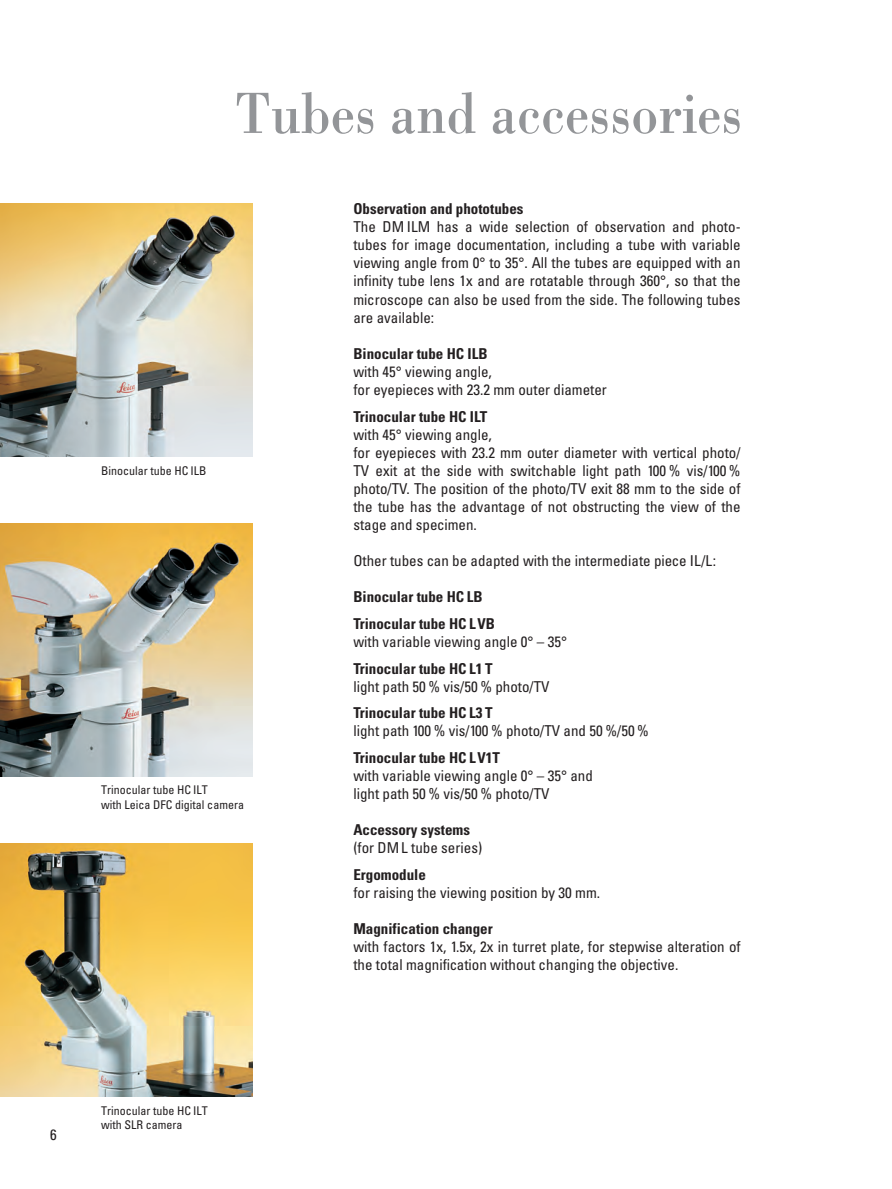
<style>
.page{position:relative;width:892px;height:1189px;background:#fff}
.page>*{position:absolute;margin:0;border:0;box-sizing:border-box;transform-origin:0 0}
.t1{font:60px "Leicana";color:#939598}
.t2{font:condensed 15px/18px "Univers";color:#231f20}
.t3{font:700 condensed 15px/26.5px "Univers";color:#231f20}
.t4{font:condensed 12px/14.4px "Univers";color:#231f20}
</style>
<div class="page">
<img style="left:0;top:203px;width:252px;height:253px">
<img style="left:0;top:843px;width:252px;height:253px">
<img style="left:0;top:523px;width:252px;height:253px">
<h1 class="t1" style="left:235px;top:76px;width:508px">Tubes and accessories</h1>
<p class="t4" style="left:101px;top:464px;width:107px">Binocular tube HC ILB</p>
<p class="t4" style="left:101px;top:784px;width:144px">Trinocular tube HC ILT<br>with Leica DFC digital camera</p>
<p class="t3" style="left:353px;top:197px;width:171px">Observation and phototubes</p>
<p class="t2" style="left:353px;top:219px;width:388px;text-align:justify">The DM ILM has a wide selection of observation and photo&shy;tubes for image documentation, including a tube with variable viewing angle from 0° to 35°. All the tubes are equipped with an infinity tube lens 1x and are rotatable through 360°, so that the microscope can also be used from the side. The following tubes are available:</p>
<p class="t3" style="left:353px;top:342px;width:136px">Binocular tube HC ILB</p>
<p class="t2" style="left:353px;top:364px;width:255px">with 45° viewing angle,<br>for eyepieces with 23.2 mm outer diameter</p>
<p class="t3" style="left:353px;top:404px;width:135px">Trinocular tube HC ILT</p>
<p class="t2" style="left:353px;top:427px;width:388px">with 45° viewing angle,<br>for eyepieces with 23.2 mm outer diameter with vertical photo/ TV exit at the side with switchable light path 100 % vis/100 % photo/TV. The position of the photo/TV exit 88 mm to the side of the tube has the advantage of not obstructing the view of the stage and specimen.</p>
<p class="t2" style="left:353px;top:553px;width:364px">Other tubes can be adapted with the intermediate piece IL/L:</p>
<p class="t3" style="left:353px;top:585px;width:143px">Binocular tube HC LB<br>Trinocular tube HC L VB</p>
<p class="t2" style="left:353px;top:634px;width:215px">with variable viewing angle 0° – 35°</p>
<p class="t3" style="left:353px;top:656px;width:141px">Trinocular tube HC L1 T</p>
<p class="t2" style="left:353px;top:678px;width:198px">light path 50 % vis/50 % photo/TV</p>
<p class="t3" style="left:353px;top:701px;width:141px">Trinocular tube HC L3 T</p>
<p class="t2" style="left:353px;top:723px;width:297px">light path 100 % vis/100 % photo/TV and 50 %/50 %</p>
<p class="t3" style="left:353px;top:746px;width:148px">Trinocular tube HC L V1T</p>
<p class="t2" style="left:353px;top:768px;width:241px">with variable viewing angle 0° – 35° and light path 50 % vis/50 % photo/TV</p>
<p class="t3" style="left:353px;top:818px;width:118px">Accessory systems</p>
<p class="t2" style="left:353px;top:840px;width:130px">(for DML tube series)</p>
<p class="t3" style="left:353px;top:863px;width:74px">Ergomodule</p>
<p class="t2" style="left:353px;top:885px;width:248px">for raising the viewing position by 30 mm.</p>
<p class="t3" style="left:353px;top:917px;width:141px">Magnification changer</p>
<p class="t2" style="left:353px;top:939px;width:388px">with factors 1x, 1.5x, 2x in turret plate, for stepwise alteration of the total magnification without changing the objective.</p>
<p class="t2" style="left:50px;top:1127px;width:8px">6</p>
<p class="t4" style="left:101px;top:1104px;width:108px">Trinocular tube HC ILT with SLR camera</p>
</div>
